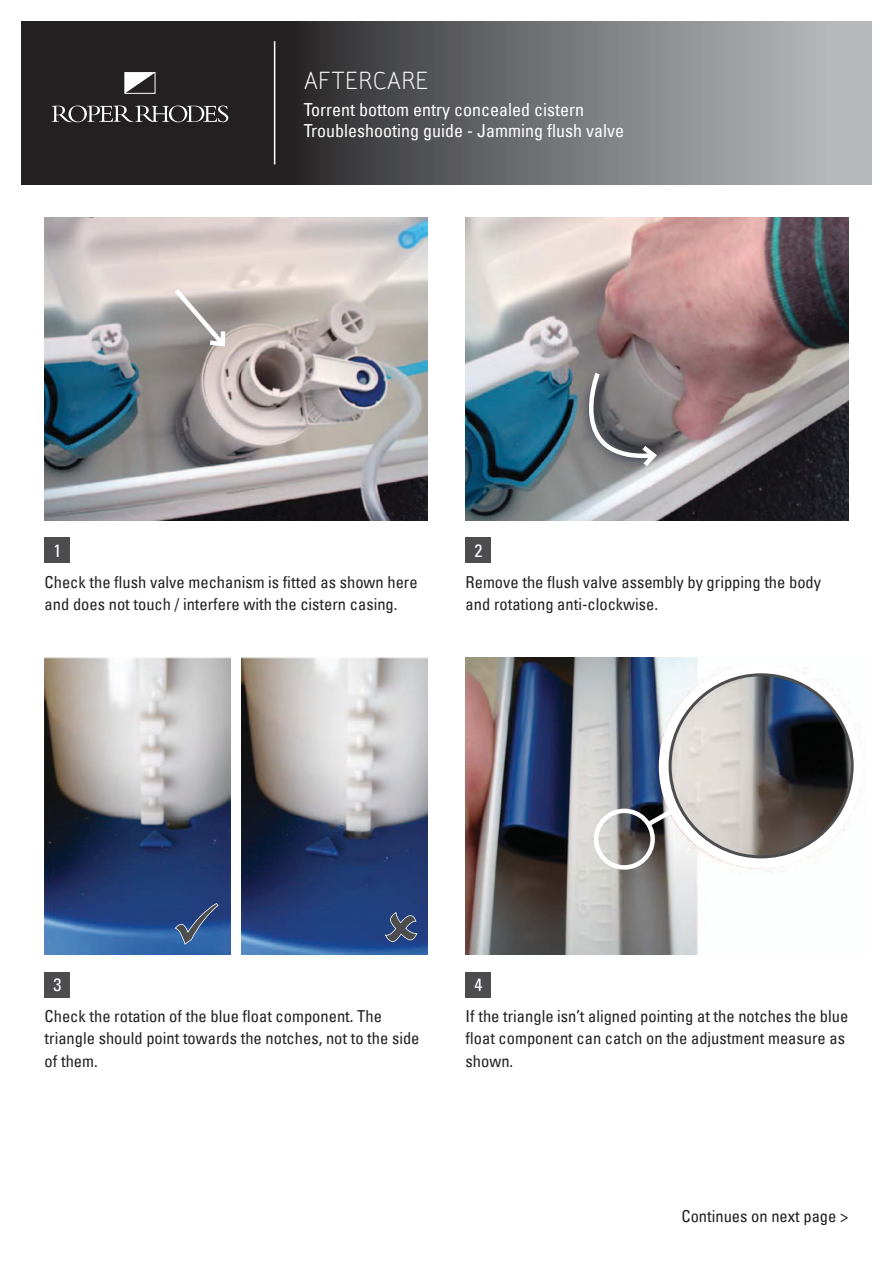
<style>
.page{position:relative;width:893px;height:1263px;background:#fff}
.page>*{position:absolute;margin:0;border:0;box-sizing:border-box;transform-origin:0 0}
.t1{font:24px "Sylvia";color:#fff}
.t2{font:condensed 18px/21.6px "Univers LT";color:#fff}
.t3{font:condensed 16.5px/22.5px "Univers LT";color:#231f20}
</style>
<div class="page">
<svg style="left:21px;top:21px;width:851px;height:163px;background:#5e5e60"></svg>
<svg style="left:52px;top:106px;width:176px;height:16px;background:#615f60"></svg>
<div style="left:125px;top:72px;width:30px;height:22px;border:1px solid #fff"></div>
<svg style="left:125px;top:73px;width:30px;height:20px"></svg>
<hr style="left:274px;top:41px;width:1px;height:123px;background:#fff">
<img style="left:45px;top:218px;width:382px;height:303px">
<img style="left:466px;top:218px;width:382px;height:303px">
<img style="left:45px;top:657px;width:186px;height:297px">
<img style="left:241px;top:657px;width:186px;height:297px">
<img style="left:466px;top:657px;width:395px;height:297px">
<div style="left:659px;top:665px;width:203px;height:203px;border:10px solid #fff;border-radius:50%"></div>
<div style="left:45px;top:538px;width:25px;height:25px;background:#4d4d4f"></div>
<div style="left:45px;top:972px;width:25px;height:25px;background:#4d4d4f"></div>
<div style="left:466px;top:538px;width:25px;height:25px;background:#4d4d4f"></div>
<div style="left:466px;top:972px;width:25px;height:25px;background:#4d4d4f"></div>
<svg style="left:563px;top:369px;width:97px;height:102px;background:#7d7f82"></svg>
<svg style="left:170px;top:284px;width:59px;height:66px;background:#b1aba9"></svg>
<div style="left:594px;top:809px;width:61px;height:61px;border:4px solid #fff;border-radius:50%"></div>
<svg style="left:642px;top:803px;width:39px;height:27px"></svg>
<svg style="left:383px;top:910px;width:36px;height:33px"></svg>
<svg style="left:173px;top:902px;width:47px;height:44px;background:#3b619d"></svg>
<h1 class="t1" style="left:304px;top:67px;width:127px">AFTERCARE</h1>
<p class="t2" style="left:304px;top:98px;width:322px">Torrent bottom entry concealed cistern<br>Troubleshooting guide - Jamming flush valve</p>
<p class="t2" style="left:53px;top:539px;width:9px">1</p>
<p class="t3" style="left:45px;top:570px;width:374px">Check the flush valve mechanism is fitted as shown here and does not touch / interfere with the cistern casing.</p>
<p class="t2" style="left:474px;top:539px;width:9px">2</p>
<p class="t3" style="left:466px;top:570px;width:357px">Remove the flush valve assembly by gripping the body and rotationg anti-clockwise.</p>
<p class="t2" style="left:53px;top:973px;width:9px">3</p>
<p class="t3" style="left:45px;top:1004px;width:376px">Check the rotation of the blue float component. The triangle should point towards the notches, not to the side of them.</p>
<p class="t2" style="left:474px;top:973px;width:9px">4</p>
<p class="t3" style="left:466px;top:1004px;width:384px">If the triangle isn’t aligned pointing at the notches the blue float component can catch on the adjustment measure as shown.</p>
<p class="t3" style="left:681px;top:1205px;width:168px">Continues on next page &gt;</p>
</div>
